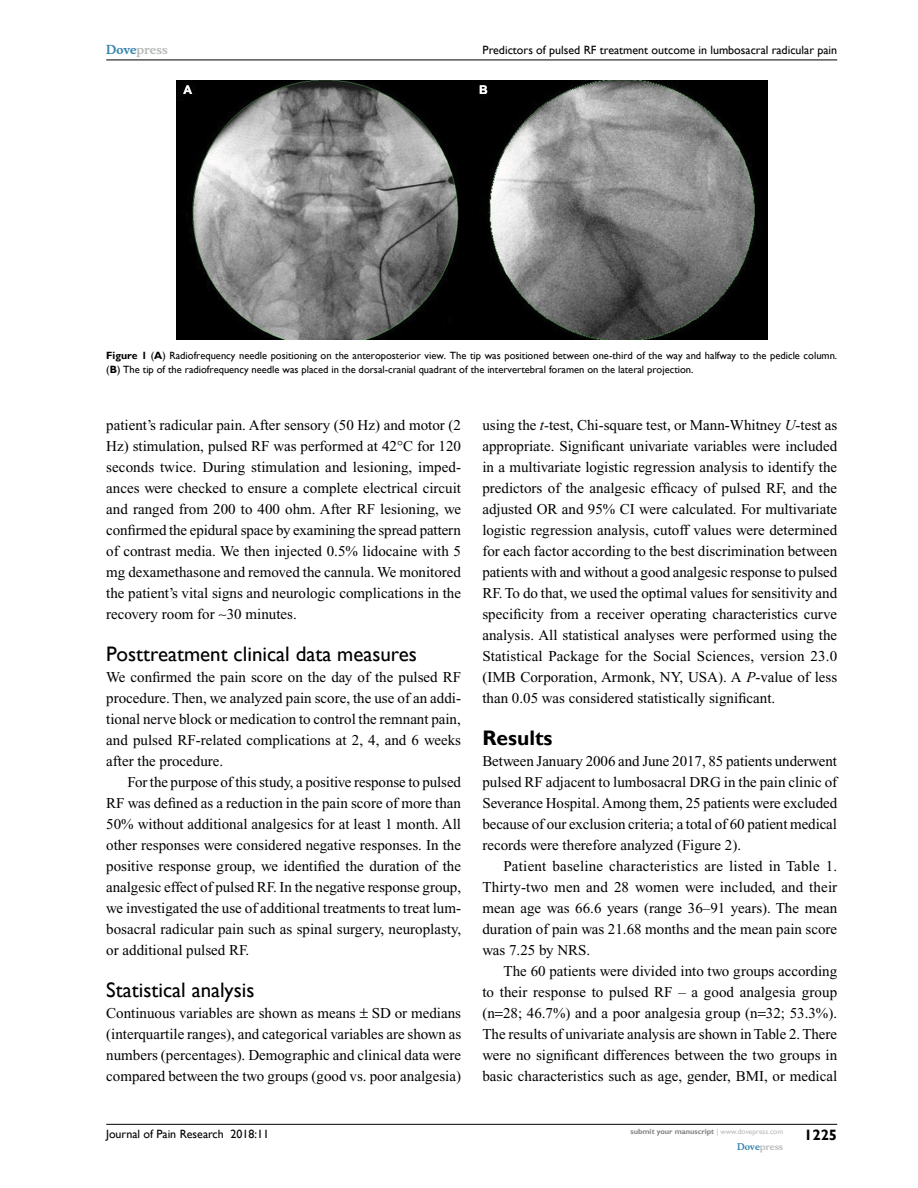
<style>
.page{position:relative;width:918px;height:1188px;background:#fff}
.page>*{position:absolute;margin:0;border:0;box-sizing:border-box;transform-origin:0 0}
.t1{font:21px "Gill Sans";color:#000}
.t2{font:700 21px "Gill Sans";color:#000}
.t3{font:15px/21px "Times New Roman";color:#000;text-align:justify}
.t4{font:700 15px "Gill Sans";color:#000}
.t5{font:12px "Gill Sans";color:#000}
.t6{font:700 12px "Musee";color:#b8babc}
.t7{font:700 12px "Arial";color:#fff}
.t8{font:10.5px/13.5px "Gill Sans";color:#000}
.t9{font:700 9px "Musee";color:#b8babc}
.t10{font:700 7.5px "Gill Sans";color:#808285}
.s1{color:#3785ad}
.s2{font-weight:700}
.s3{font-style:italic}
.s4{font-weight:400;color:#b8babc}
</style>
<div class="page">
<hr style="left:106px;top:1124px;width:731px;height:1px;background:#000">
<hr style="left:106px;top:60px;width:731px;height:1px;background:#000">
<img style="left:176px;top:81px;width:591px;height:259px">
<p class="t6" style="left:106px;top:43px;width:63px"><span class="s1">Dove</span>press</p>
<p class="t5" style="left:483px;top:43px;width:356px">Predictors of pulsed RF treatment outcome in lumbosacral radicular pain</p>
<p class="t7" style="left:183px;top:82px;width:10px">A</p>
<p class="t7" style="left:479px;top:82px;width:10px">B</p>
<p class="t8" style="left:106px;top:349px;width:732px"><span class="s2">Figure 1</span> (<span class="s2">A</span>) Radiofrequency needle positioning on the anteroposterior view. The tip was positioned between one-third of the way and halfway to the pedicle column. (<span class="s2">B</span>) The tip of the radiofrequency needle was placed in the dorsal-cranial quadrant of the intervertebral foramen on the lateral projection.</p>
<p class="t3" style="left:106px;top:414px;width:356px">patient’s radicular pain. After sensory (50 Hz) and motor (2<br>Hz) stimulation, pulsed RF was performed at 42°C for 120 seconds twice. During stimulation and lesioning, imped&shy;ances were checked to ensure a complete electrical circuit and ranged from 200 to 400 ohm. After RF lesioning, we confirmed the epidural space by examining the spread pattern of contrast media. We then injected 0.5% lidocaine with 5 mg dexamethasone and removed the cannula. We monitored the patient’s vital signs and neurologic complications in the recovery room for 30 minutes.</p>
<h1 class="t1" style="left:106px;top:641px;width:312px">Posttreatment clinical data measures</h1>
<p class="t3" style="left:106px;top:666px;width:356px">We confirmed the pain score on the day of the pulsed RF procedure. Then, we analyzed pain score, the use of an addi&shy;tional nerve block or medication to control the remnant pain, and pulsed RF-related complications at 2, 4, and 6 weeks after the procedure.</p>
<p class="t3" style="left:106px;top:771px;width:356px;text-indent:21px">For the purpose of this study, a positive response to pulsed RF was defined as a reduction in the pain score of more than 50% without additional analgesics for at least 1 month. All other responses were considered negative responses. In the positive response group, we identified the duration of the analgesic effect of pulsed RF. In the negative response group, we investigated the use of additional treatments to treat lum&shy;bosacral radicular pain such as spinal surgery, neuroplasty, or additional pulsed RF.</p>
<h1 class="t1" style="left:106px;top:977px;width:150px">Statistical analysis</h1>
<p class="t3" style="left:106px;top:1002px;width:357px">Continuous variables are shown as means SD or medians (interquartile ranges), and categorical variables are shown as numbers (percentages). Demographic and clinical data were compared between the two groups (good vs. poor analgesia)</p>
<p class="t3" style="left:482px;top:414px;width:356px">using the <span class="s3">t-</span>test, Chi-square test, or Mann-Whitney <span class="s3">U</span>-test as appropriate. Significant univariate variables were included in a multivariate logistic regression analysis to identify the predictors of the analgesic efficacy of pulsed RF, and the adjusted OR and 95% CI were calculated. For multivariate logistic regression analysis, cutoff values were determined for each factor according to the best discrimination between patients with and without a good analgesic response to pulsed RF. To do that, we used the optimal values for sensitivity and specificity from a receiver operating characteristics curve analysis. All statistical analyses were performed using the Statistical Package for the Social Sciences, version 23.0 (IMB Corporation, Armonk, NY, USA). A <span class="s3">P</span>-value of less than 0.05 was considered statistically significant.</p>
<h1 class="t2" style="left:482px;top:725px;width:72px">Results</h1>
<p class="t3" style="left:482px;top:750px;width:356px">Between January 2006 and June 2017, 85 patients underwent pulsed RF adjacent to lumbosacral DRG in the pain clinic of Severance Hospital. Among them, 25 patients were excluded because of our exclusion criteria; a total of 60 patient medical records were therefore analyzed (Figure 2).</p>
<p class="t3" style="left:482px;top:855px;width:356px;text-indent:21px">Patient baseline characteristics are listed in Table 1.<br>Thirty-two men and 28 women were included, and their mean age was 66.6 years (range 36–91 years). The mean duration of pain was 21.68 months and the mean pain score was 7.25 by NRS.</p>
<p class="t3" style="left:482px;top:960px;width:356px;text-indent:21px">The 60 patients were divided into two groups according to their response to pulsed RF – a good analgesia group (n 28; 46.7%) and a poor analgesia group (n 32; 53.3%).<br>The results of univariate analysis are shown in Table 2. There were no significant differences between the two groups in basic characteristics such as age, gender, BMI, or medical</p>
<p class="t5" style="left:106px;top:1127px;width:164px">Journal of Pain Research 2018:11</p>
<p class="t10" style="left:631px;top:1127px;width:154px">submit your manuscript <span class="s4">| www.dovepress.com</span></p>
<p class="t9" style="left:737px;top:1141px;width:48px"><span class="s1">Dove</span>press</p>
<p class="t4" style="left:804px;top:1126px;width:35px">1225</p>
</div>
